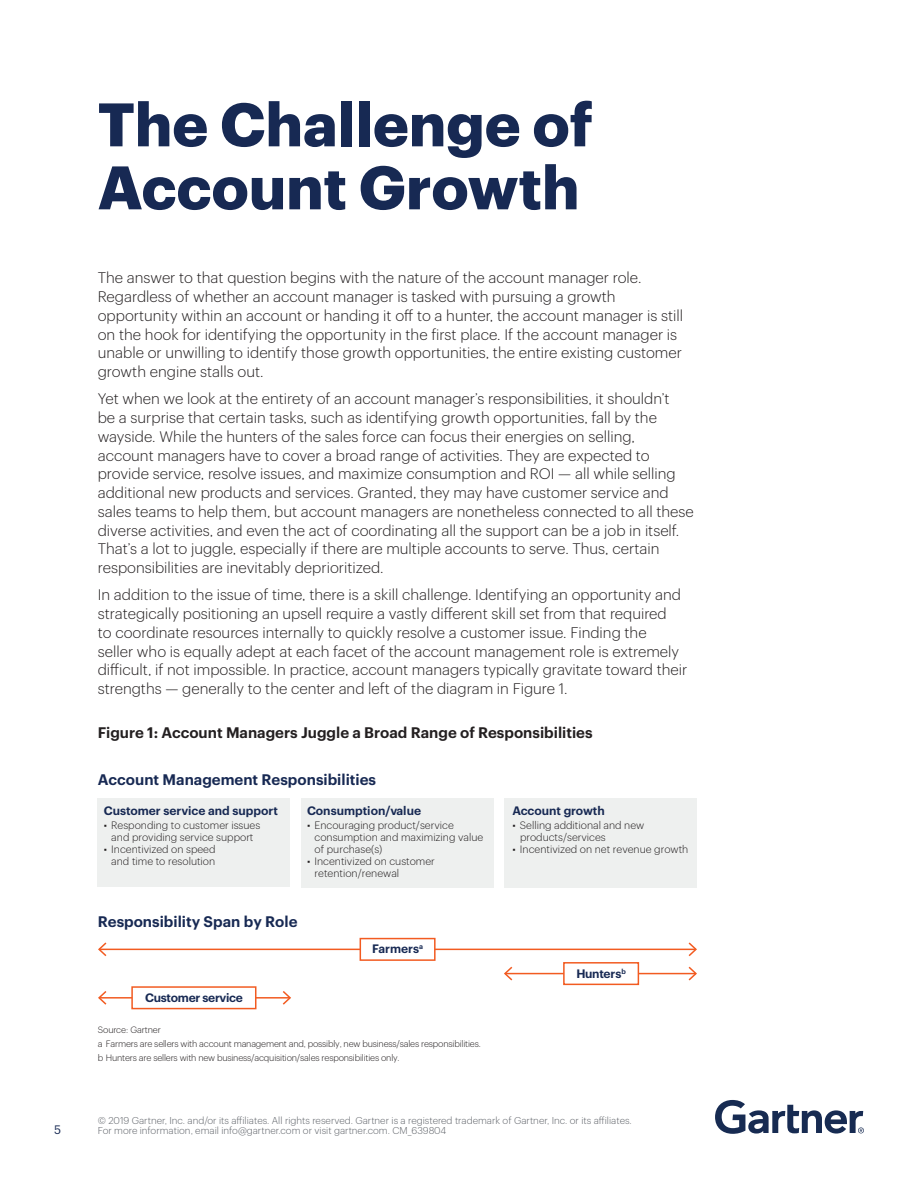
<style>
.page{position:relative;width:918px;height:1188px;background:#fff}
.page>*{position:absolute;margin:0;border:0;box-sizing:border-box;transform-origin:0 0}
.Whitepaper_-_Title{font:700 60px/63px "Graphik";color:#172953}
.Whitepaper_-_Body_te{font:300 15px/18.8px "Graphik";color:#231f20}
.Whitepaper_-_Figure{font:600 15px "Graphik";color:#231f20}
.t1{font:600 15px "Graphik";color:#172953}
.t2{font:600 12px "Graphik";color:#172953}
.t3{font:600 12px "Graphik";letter-spacing:-.025em;color:#172953}
.t4{font:12px "Graphik";color:#172953}
.t5{font:300 10.5px/12px "Graphik";color:#231f20}
.t6{font:300 9.75px "Graphik";color:#5f6369}
.t7{font:300 9px/13.8px "Graphik";letter-spacing:-.02em;color:#231f20}
</style>
<div class="page">
<svg style="left:715px;top:1100px;width:149px;height:34px"></svg>
<div style="left:301px;top:798px;width:192px;height:89px;background:#eef0ef"></div>
<div style="left:504px;top:798px;width:193px;height:89px;background:#eef0ef"></div>
<div style="left:98px;top:798px;width:192px;height:89px;background:#eef0ef"></div>
<div style="left:360px;top:938px;width:76px;height:23px;border:2px solid #f25b21"></div>
<hr style="left:99px;top:949px;width:261px;height:1px;background:#f25b21">
<svg style="left:98px;top:942px;width:10px;height:15px"></svg>
<hr style="left:435px;top:949px;width:261px;height:1px;background:#f25b21">
<svg style="left:687px;top:942px;width:10px;height:15px"></svg>
<div style="left:563px;top:962px;width:76px;height:23px;border:2px solid #f25b21"></div>
<hr style="left:505px;top:973px;width:59px;height:1px;background:#f25b21">
<svg style="left:504px;top:966px;width:10px;height:15px"></svg>
<hr style="left:638px;top:973px;width:58px;height:1px;background:#f25b21">
<svg style="left:687px;top:966px;width:10px;height:15px"></svg>
<div style="left:131px;top:986px;width:125px;height:23px;border:2px solid #f25b21"></div>
<hr style="left:99px;top:997px;width:33px;height:2px;background:#f25b21">
<svg style="left:98px;top:991px;width:10px;height:14px"></svg>
<hr style="left:256px;top:997px;width:34px;height:2px;background:#f25b21">
<svg style="left:281px;top:991px;width:10px;height:14px"></svg>
<p class="Whitepaper_-_Title" style="left:98px;top:88px;width:497px">The Challenge of<br>Account Growth</p>
<p class="Whitepaper_-_Body_te" style="left:98px;top:267px;width:587px">The answer to that question begins with the nature of the account manager role.<br>Regardless of whether an account manager is tasked with pursuing a growth opportunity within an account or handing it off to a hunter, the account manager is still on the hook for identifying the opportunity in the first place. If the account manager is unable or unwilling to identify those growth opportunities, the entire existing customer growth engine stalls out.</p>
<p class="Whitepaper_-_Body_te" style="left:98px;top:388px;width:598px">Yet when we look at the entirety of an account manager’s responsibilities, it shouldn’t<br>be a surprise that certain tasks, such as identifying growth opportunities, fall by the wayside. While the hunters of the sales force can focus their energies on selling, account managers have to cover a broad range of activities. They are expected to provide service, resolve issues, and maximize consumption and ROI — all while selling additional new products and services. Granted, they may have customer service and sales teams to help them, but account managers are nonetheless connected to all these diverse activities, and even the act of coordinating all the support can be a job in itself.<br>That’s a lot to juggle, especially if there are multiple accounts to serve. Thus, certain responsibilities are inevitably deprioritized.</p>
<p class="Whitepaper_-_Body_te" style="left:98px;top:584px;width:591px">In addition to the issue of time, there is a skill challenge. Identifying an opportunity and strategically positioning an upsell require a vastly different skill set from that required<br>to coordinate resources internally to quickly resolve a customer issue. Finding the<br>seller who is equally adept at each facet of the account management role is extremely difficult, if not impossible. In practice, account managers typically gravitate toward their strengths — generally to the center and left of the diagram in Figure 1.</p>
<p class="Whitepaper_-_Figure" style="left:98px;top:721px;width:496px">Figure 1: Account Managers Juggle a Broad Range of Responsibilities</p>
<p class="t1" style="left:98px;top:768px;width:280px">Account Management Responsibilities</p>
<p class="t2" style="left:104px;top:801px;width:176px">Customer service and support</p>
<p class="t5" style="left:104px;top:818px;width:158px;text-align:center">• Responding to customer issues and providing service support</p>
<p class="t5" style="left:104px;top:842px;width:113px;text-align:right">• Incentivized on speed and time to resolution</p>
<p class="t2" style="left:307px;top:801px;width:116px">Consumption/value</p>
<p class="t5" style="left:315px;top:818px;width:170px;text-indent:-8px">• Encouraging product/service consumption and maximizing value of purchase(s)</p>
<p class="t5" style="left:315px;top:854px;width:122px;text-indent:-8px">• Incentivized on customer retention/renewal</p>
<p class="t1" style="left:98px;top:910px;width:201px">Responsibility Span by Role</p>
<p class="t2" style="left:372px;top:940px;width:53px">Farmers<sup>a</sup></p>
<p class="t3" style="left:145px;top:988px;width:99px">Customer service</p>
<p class="t7" style="left:98px;top:1022px;width:384px">Source: Gartner<br>a Farmers are sellers with account management and, possibly, new business/sales responsibilities. b Hunters are sellers with new business/acquisition/sales responsibilities only.</p>
<p class="t2" style="left:512px;top:801px;width:94px">Account growth</p>
<p class="t5" style="left:520px;top:818px;width:126px;text-indent:-8px">• Selling additional and new products/services</p>
<p class="t5" style="left:512px;top:842px;width:177px">• Incentivized on net revenue growth</p>
<p class="t3" style="left:576px;top:964px;width:51px">Hunters<sup>b</sup></p>
<p class="t6" style="left:98px;top:1113px;width:536px">© 2019 Gartner, Inc. and/or its affiliates. All rights reserved. Gartner is a registered trademark of Gartner, Inc. or its affiliates.</p>
<p class="t4" style="left:54px;top:1121px;width:9px">5</p>
<p class="t6" style="left:98px;top:1123px;width:350px">For more information, email info@gartner.com or visit gartner.com. CM_639804</p>
</div>
